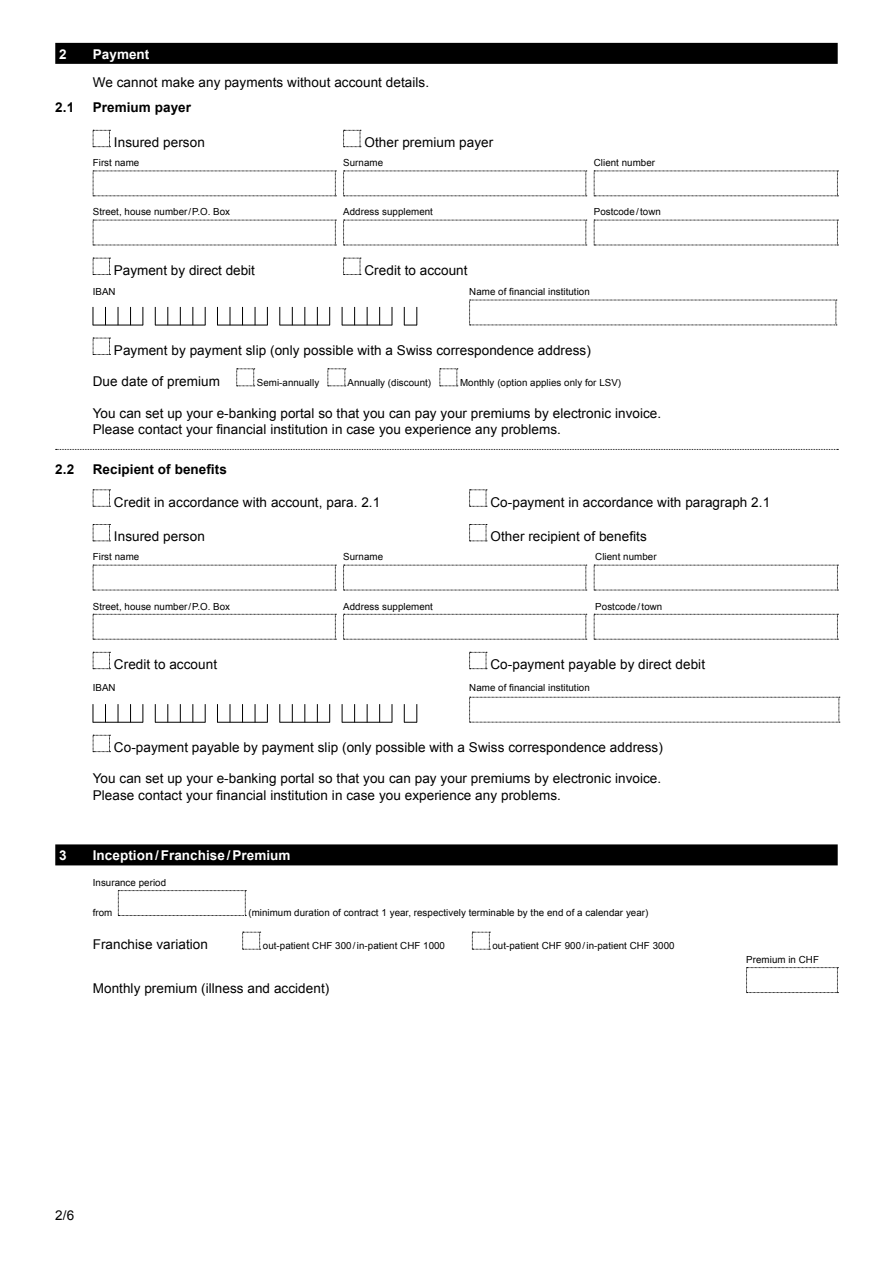
<style>
.page{position:relative;width:893px;height:1263px;background:#fff}
.page>*{position:absolute;margin:0;border:0;box-sizing:border-box;transform-origin:0 0}
.t1{font:13.5px/16.5px "Arial";letter-spacing:.005em;color:#000}
.t2{font:700 13.5px "Arial";letter-spacing:.005em;color:#000}
.t3{font:700 13.5px "Arial";letter-spacing:.005em;color:#fff}
.t4{font:9.75px "Arial";letter-spacing:.005em;color:#000}
</style>
<div class="page">
<div style="left:55px;top:43px;width:783px;height:21px;background:#000"></div>
<svg style="left:56px;top:449px;width:781px;height:1px"></svg>
<div style="left:55px;top:844px;width:783px;height:21px;background:#000"></div>
<svg style="left:93px;top:130px;width:17px;height:17px"></svg>
<svg style="left:343px;top:130px;width:18px;height:17px"></svg>
<svg style="left:93px;top:171px;width:243px;height:26px"></svg>
<svg style="left:343px;top:171px;width:244px;height:26px"></svg>
<svg style="left:594px;top:171px;width:244px;height:26px"></svg>
<svg style="left:93px;top:220px;width:243px;height:26px"></svg>
<svg style="left:343px;top:220px;width:244px;height:26px"></svg>
<svg style="left:594px;top:220px;width:244px;height:26px"></svg>
<svg style="left:93px;top:258px;width:17px;height:17px"></svg>
<svg style="left:343px;top:258px;width:18px;height:17px"></svg>
<hr style="left:93px;top:325px;width:50px;height:1px;background:#000">
<svg style="left:93px;top:307px;width:1px;height:18px"></svg>
<svg style="left:105px;top:307px;width:1px;height:18px"></svg>
<svg style="left:118px;top:307px;width:1px;height:18px"></svg>
<svg style="left:130px;top:307px;width:1px;height:18px"></svg>
<svg style="left:143px;top:307px;width:1px;height:18px"></svg>
<hr style="left:155px;top:325px;width:50px;height:1px;background:#000">
<svg style="left:155px;top:307px;width:1px;height:18px"></svg>
<svg style="left:168px;top:307px;width:1px;height:18px"></svg>
<svg style="left:180px;top:307px;width:1px;height:18px"></svg>
<svg style="left:193px;top:307px;width:1px;height:18px"></svg>
<svg style="left:205px;top:307px;width:1px;height:18px"></svg>
<hr style="left:217px;top:325px;width:51px;height:1px;background:#000">
<svg style="left:217px;top:307px;width:1px;height:18px"></svg>
<svg style="left:230px;top:307px;width:1px;height:18px"></svg>
<svg style="left:242px;top:307px;width:1px;height:18px"></svg>
<svg style="left:255px;top:307px;width:1px;height:18px"></svg>
<svg style="left:267px;top:307px;width:1px;height:18px"></svg>
<hr style="left:280px;top:325px;width:50px;height:1px;background:#000">
<svg style="left:280px;top:307px;width:1px;height:18px"></svg>
<svg style="left:292px;top:307px;width:1px;height:18px"></svg>
<svg style="left:305px;top:307px;width:1px;height:18px"></svg>
<svg style="left:317px;top:307px;width:1px;height:18px"></svg>
<svg style="left:329px;top:307px;width:1px;height:18px"></svg>
<hr style="left:342px;top:325px;width:50px;height:1px;background:#000">
<svg style="left:342px;top:307px;width:1px;height:18px"></svg>
<svg style="left:354px;top:307px;width:1px;height:18px"></svg>
<svg style="left:367px;top:307px;width:1px;height:18px"></svg>
<svg style="left:379px;top:307px;width:1px;height:18px"></svg>
<svg style="left:392px;top:307px;width:1px;height:18px"></svg>
<svg style="left:404px;top:307px;width:14px;height:19px"></svg>
<svg style="left:469px;top:300px;width:368px;height:26px"></svg>
<svg style="left:93px;top:338px;width:17px;height:17px"></svg>
<svg style="left:236px;top:368px;width:19px;height:19px"></svg>
<svg style="left:328px;top:368px;width:18px;height:19px"></svg>
<svg style="left:440px;top:368px;width:18px;height:19px"></svg>
<svg style="left:93px;top:489px;width:17px;height:18px"></svg>
<svg style="left:469px;top:489px;width:18px;height:18px"></svg>
<svg style="left:93px;top:524px;width:17px;height:18px"></svg>
<svg style="left:469px;top:524px;width:18px;height:18px"></svg>
<svg style="left:93px;top:565px;width:243px;height:26px"></svg>
<svg style="left:343px;top:565px;width:244px;height:26px"></svg>
<svg style="left:594px;top:565px;width:244px;height:26px"></svg>
<svg style="left:93px;top:614px;width:243px;height:26px"></svg>
<svg style="left:343px;top:614px;width:244px;height:26px"></svg>
<svg style="left:594px;top:614px;width:244px;height:26px"></svg>
<svg style="left:93px;top:652px;width:17px;height:17px"></svg>
<svg style="left:469px;top:652px;width:18px;height:17px"></svg>
<hr style="left:93px;top:722px;width:50px;height:1px;background:#000">
<svg style="left:93px;top:704px;width:1px;height:18px"></svg>
<svg style="left:105px;top:704px;width:1px;height:18px"></svg>
<svg style="left:118px;top:704px;width:1px;height:18px"></svg>
<svg style="left:130px;top:704px;width:1px;height:18px"></svg>
<svg style="left:143px;top:704px;width:1px;height:18px"></svg>
<hr style="left:155px;top:722px;width:50px;height:1px;background:#000">
<svg style="left:155px;top:704px;width:1px;height:18px"></svg>
<svg style="left:168px;top:704px;width:1px;height:18px"></svg>
<svg style="left:180px;top:704px;width:1px;height:18px"></svg>
<svg style="left:193px;top:704px;width:1px;height:18px"></svg>
<svg style="left:205px;top:704px;width:1px;height:18px"></svg>
<hr style="left:217px;top:722px;width:51px;height:1px;background:#000">
<svg style="left:217px;top:704px;width:1px;height:18px"></svg>
<svg style="left:230px;top:704px;width:1px;height:18px"></svg>
<svg style="left:242px;top:704px;width:1px;height:18px"></svg>
<svg style="left:255px;top:704px;width:1px;height:18px"></svg>
<svg style="left:267px;top:704px;width:1px;height:18px"></svg>
<hr style="left:280px;top:722px;width:50px;height:1px;background:#000">
<svg style="left:280px;top:704px;width:1px;height:18px"></svg>
<svg style="left:292px;top:704px;width:1px;height:18px"></svg>
<svg style="left:305px;top:704px;width:1px;height:18px"></svg>
<svg style="left:317px;top:704px;width:1px;height:18px"></svg>
<svg style="left:329px;top:704px;width:1px;height:18px"></svg>
<hr style="left:342px;top:722px;width:50px;height:1px;background:#000">
<svg style="left:342px;top:704px;width:1px;height:18px"></svg>
<svg style="left:354px;top:704px;width:1px;height:18px"></svg>
<svg style="left:367px;top:704px;width:1px;height:18px"></svg>
<svg style="left:379px;top:704px;width:1px;height:18px"></svg>
<svg style="left:392px;top:704px;width:1px;height:18px"></svg>
<svg style="left:404px;top:704px;width:14px;height:19px"></svg>
<svg style="left:469px;top:697px;width:371px;height:26px"></svg>
<svg style="left:93px;top:735px;width:17px;height:17px"></svg>
<svg style="left:118px;top:890px;width:128px;height:26px"></svg>
<svg style="left:242px;top:932px;width:19px;height:18px"></svg>
<svg style="left:472px;top:932px;width:18px;height:18px"></svg>
<svg style="left:746px;top:967px;width:92px;height:26px"></svg>
<p class="t3" style="left:59px;top:45px;width:9px">2</p>
<p class="t3" style="left:93px;top:45px;width:58px">Payment</p>
<p class="t1" style="left:93px;top:75px;width:338px">We cannot make any payments without account details.</p>
<p class="t2" style="left:55px;top:99px;width:20px">2.1</p>
<p class="t2" style="left:93px;top:99px;width:100px">Premium payer</p>
<p class="t1" style="left:114px;top:134px;width:92px">Insured person</p>
<p class="t1" style="left:364px;top:134px;width:130px">Other premium payer</p>
<p class="t4" style="left:93px;top:156px;width:48px">First name</p>
<p class="t4" style="left:343px;top:156px;width:41px">Surname</p>
<p class="t4" style="left:594px;top:156px;width:63px">Client number</p>
<p class="t4" style="left:93px;top:206px;width:139px">Street, house number/P.O. Box</p>
<p class="t4" style="left:343px;top:206px;width:91px">Address supplement</p>
<p class="t4" style="left:594px;top:206px;width:69px">Postcode/town</p>
<p class="t1" style="left:114px;top:262px;width:143px">Payment by direct debit</p>
<p class="t1" style="left:364px;top:262px;width:105px">Credit to account</p>
<p class="t4" style="left:93px;top:286px;width:24px">IBAN</p>
<p class="t4" style="left:469px;top:286px;width:122px">Name of financial institution</p>
<p class="t1" style="left:114px;top:342px;width:478px">Payment by payment slip (only possible with a Swiss correspondence address)</p>
<p class="t1" style="left:93px;top:373px;width:129px">Due date of premium</p>
<p class="t4" style="left:257px;top:376px;width:64px">Semi-annually</p>
<p class="t4" style="left:347px;top:376px;width:85px">Annually (discount)</p>
<p class="t4" style="left:460px;top:376px;width:163px">Monthly (option applies only for LSV)</p>
<p class="t1" style="left:93px;top:405px;width:570px">You can set up your e-banking portal so that you can pay your premiums by electronic invoice.<br>Please contact your -financial institution in case you experience any problems.</p>
<p class="t2" style="left:55px;top:460px;width:20px">2.2</p>
<p class="t2" style="left:93px;top:460px;width:136px">Recipient of benefits</p>
<p class="t1" style="left:114px;top:494px;width:268px">Credit in accordance with account, para. 2.1</p>
<p class="t1" style="left:490px;top:494px;width:281px">Co-payment in accordance with paragraph 2.1</p>
<p class="t1" style="left:114px;top:528px;width:92px">Insured person</p>
<p class="t1" style="left:490px;top:528px;width:158px">Other recipient of benefits</p>
<p class="t4" style="left:93px;top:551px;width:48px">First name</p>
<p class="t4" style="left:343px;top:551px;width:41px">Surname</p>
<p class="t4" style="left:595px;top:551px;width:63px">Client number</p>
<p class="t4" style="left:93px;top:600px;width:139px">Street, house number/P.O. Box</p>
<p class="t4" style="left:343px;top:600px;width:91px">Address supplement</p>
<p class="t4" style="left:595px;top:600px;width:69px">Postcode/town</p>
<p class="t1" style="left:114px;top:656px;width:105px">Credit to account</p>
<p class="t1" style="left:490px;top:656px;width:216px">Co-payment payable by direct debit</p>
<p class="t4" style="left:93px;top:681px;width:24px">IBAN</p>
<p class="t4" style="left:469px;top:681px;width:122px">Name of financial institution</p>
<p class="t1" style="left:114px;top:739px;width:550px">Co-payment payable by payment slip (only possible with a Swiss correspondence address)</p>
<p class="t1" style="left:93px;top:770px;width:570px">You can set up your e-banking portal so that you can pay your premiums by electronic invoice.<br>Please contact your -financial institution in case you experience any problems.</p>
<p class="t3" style="left:59px;top:847px;width:9px">3</p>
<p class="t3" style="left:93px;top:847px;width:199px">Inception/Franchise/Premium</p>
<p class="t4" style="left:93px;top:876px;width:75px">Insurance period</p>
<p class="t4" style="left:93px;top:906px;width:21px">from</p>
<p class="t4" style="left:248px;top:906px;width:402px">(minimum duration of contract 1 year, respectively terminable by the end of a calendar year)</p>
<p class="t1" style="left:93px;top:936px;width:117px">Franchise variation</p>
<p class="t4" style="left:263px;top:940px;width:184px">out-patient CHF 300/in-patient CHF 1000</p>
<p class="t4" style="left:492px;top:940px;width:184px">out-patient CHF 900/in-patient CHF 3000</p>
<p class="t1" style="left:93px;top:980px;width:238px">Monthly premium (illness and accident)</p>
<p class="t4" style="left:746px;top:953px;width:74px">Premium in CHF</p>
<p class="t1" style="left:55px;top:1207px;width:20px">2/6</p>
</div>
